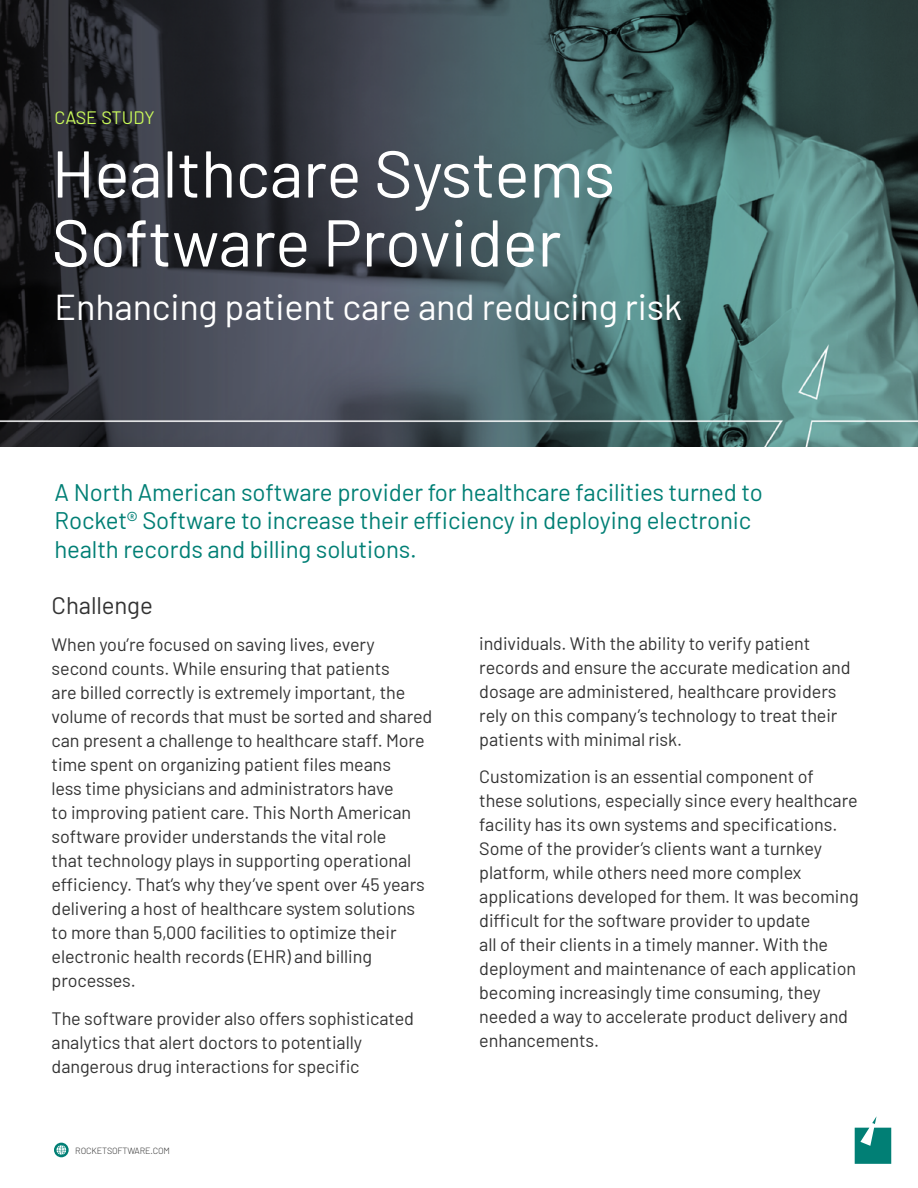
<style>
.page{position:relative;width:918px;height:1188px;background:#fff}
.page>*{position:absolute;margin:0;border:0;box-sizing:border-box;transform-origin:0 0}
.t1{font:66px/69px "Barlow";letter-spacing:-.005em;color:#fff}
.t2{font:36px "Barlow";letter-spacing:-.005em;color:#fff}
.t3{font:24px/28.5px "Barlow";letter-spacing:-.005em;color:#017f75}
.t4{font:24px "Barlow";letter-spacing:-.005em;color:#333}
.t5{font:18px/24px "Barlow";letter-spacing:-.005em;color:#333}
.t6{font:18px "Barlow";color:#c9f95a}
.t7{font:300 9px "Barlow";letter-spacing:-.015em;color:#333}
</style>
<div class="page">
<img style="left:0;top:0;width:918px;height:447px">
<svg style="left:855px;top:1116px;width:36px;height:48px"></svg>
<svg style="left:54px;top:1143px;width:15px;height:14px"></svg>
<p class="t6" style="left:55px;top:104px;width:101px">CASE STUDY</p>
<h1 class="t1" style="left:52px;top:134px;width:565px">Healthcare Systems<br>Software Provider</h1>
<h2 class="t2" style="left:55px;top:281px;width:629px">Enhancing patient care and reducing risk</h2>
<h3 class="t3" style="left:55px;top:476px;width:710px">A North American software provider for healthcare facilities turned to<br>Rocket® Software to increase their efficiency in deploying electronic health records and billing solutions.</h3>
<h3 class="t4" style="left:52px;top:588px;width:103px">Challenge</h3>
<p class="t5" style="left:52px;top:632px;width:382px">When you’re focused on saving lives, every second counts. While ensuring that patients<br>are billed correctly is extremely important, the volume of records that must be sorted and shared can present a challenge to healthcare staff. More time spent on organizing patient files means<br>less time physicians and administrators have<br>to improving patient care. This North American software provider understands the vital role<br>that technology plays in supporting operational efficiency. That’s why they’ve spent over 45 years delivering a host of healthcare system solutions to more than 5,000 facilities to optimize their electronic health records (EHR) and billing processes.</p>
<p class="t5" style="left:52px;top:1005px;width:364px">The software provider also offers sophisticated analytics that alert doctors to potentially dangerous drug interactions for specific</p>
<p class="t7" style="left:75px;top:1145px;width:96px">ROCKETSOFTWARE.COM</p>
<p class="t5" style="left:479px;top:630px;width:373px">individuals. With the ability to verify patient records and ensure the accurate medication and dosage are administered, healthcare providers rely on this company’s technology to treat their patients with minimal risk.</p>
<p class="t5" style="left:479px;top:763px;width:381px">Customization is an essential component of these solutions, especially since every healthcare facility has its own systems and specifications.<br>Some of the provider’s clients want a turnkey platform, while others need more complex applications developed for them. It was becoming difficult for the software provider to update<br>all of their clients in a timely manner. With the deployment and maintenance of each application becoming increasingly time consuming, they needed a way to accelerate product delivery and enhancements.</p>
</div>
